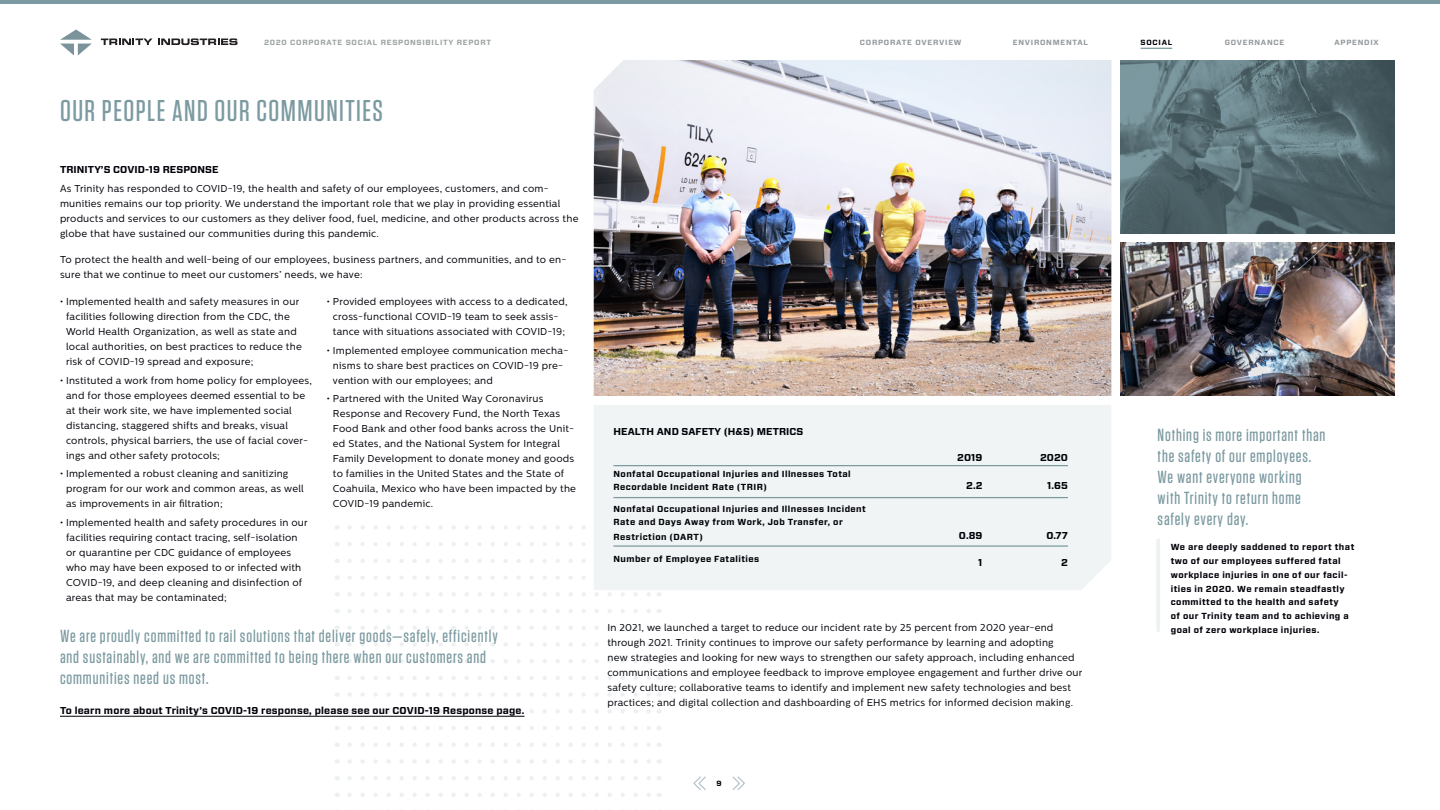
<style>
.page{position:relative;width:1440px;height:810px;background:#fff}
.page>*{position:absolute;margin:0;border:0;box-sizing:border-box;transform-origin:0 0}
.t1{font:500 30px "Tungsten";letter-spacing:.05em;color:#7c9aa1}
.t2{font:500 17.5px/21px "Tungsten";letter-spacing:.05em;color:#7c9aa1}
.t3{font:10px/15px "Centrale Sans";letter-spacing:.02em;color:#010209}
.t4{font:700 10px "Forza";letter-spacing:.015em;color:#010209}
.t5{font:700 8.75px/13.8px "Forza";letter-spacing:.05em;color:#010209}
.t6{font:700 7.5px "Forza";letter-spacing:.1em;color:#949a9d}
.t7{font:700 7.5px "Forza";letter-spacing:.1em;color:#9ea3a4}
.t8{font:700 7.5px "Forza";letter-spacing:.1em;color:#010209}
</style>
<div class="page">
<svg style="left:350px;top:542px;width:236px;height:4px"></svg>
<svg style="left:350px;top:525px;width:236px;height:5px"></svg>
<svg style="left:350px;top:576px;width:236px;height:4px"></svg>
<svg style="left:350px;top:609px;width:301px;height:4px"></svg>
<svg style="left:350px;top:642px;width:301px;height:5px"></svg>
<svg style="left:350px;top:676px;width:301px;height:4px"></svg>
<svg style="left:350px;top:759px;width:301px;height:4px"></svg>
<svg style="left:350px;top:709px;width:301px;height:4px"></svg>
<svg style="left:350px;top:793px;width:301px;height:4px"></svg>
<svg style="left:350px;top:559px;width:236px;height:4px"></svg>
<svg style="left:350px;top:592px;width:301px;height:4px"></svg>
<svg style="left:350px;top:626px;width:301px;height:4px"></svg>
<svg style="left:350px;top:659px;width:301px;height:4px"></svg>
<svg style="left:350px;top:743px;width:301px;height:4px"></svg>
<svg style="left:350px;top:693px;width:301px;height:4px"></svg>
<svg style="left:350px;top:776px;width:301px;height:4px"></svg>
<svg style="left:350px;top:726px;width:301px;height:4px"></svg>
<div style="left:594px;top:405px;width:517px;height:185px;background:#f1f4f4"></div>
<hr style="left:0;top:0;width:1440px;height:4px;background:#7c9aa1">
<img style="left:594px;top:60px;width:517px;height:336px">
<img style="left:1120px;top:60px;width:275px;height:174px">
<img style="left:1120px;top:243px;width:275px;height:152px">
<hr style="left:60px;top:716px;width:465px;height:1px;background:#010209">
<hr style="left:1156px;top:540px;width:4px;height:90px;background:#edf1f2">
<hr style="left:613px;top:497px;width:455px;height:1px;background:#7c9aa1">
<hr style="left:613px;top:465px;width:455px;height:1px;background:#7c9aa1">
<hr style="left:613px;top:545px;width:455px;height:2px;background:#7c9aa1">
<svg style="left:732px;top:776px;width:13px;height:14px"></svg>
<svg style="left:693px;top:776px;width:13px;height:14px"></svg>
<svg style="left:60px;top:30px;width:32px;height:26px"></svg>
<svg style="left:101px;top:39px;width:51px;height:6px"></svg>
<svg style="left:158px;top:38px;width:80px;height:7px"></svg>
<hr style="left:1141px;top:48px;width:31px;height:1px;background:#7c9aa1">
<p class="t7" style="left:264px;top:37px;width:229px">2020 CORPORATE SOCIAL RESPONSIBILITY REPORT</p>
<p class="t1" style="left:60px;top:95px;width:325px">OUR PEOPLE AND OUR COMMUNITIES</p>
<p class="t4" style="left:60px;top:163px;width:160px">TRINITY’S COVID-19 RESPONSE</p>
<p class="t3" style="left:60px;top:181px;width:520px">As Trinity has responded to COVID-19, the health and safety of our employees, customers, and com&shy;munities remains our top priority. We understand the important role that we play in providing essential products and services to our customers as they deliver food, fuel, medicine, and other products across the globe that have sustained our communities during this pandemic.</p>
<p class="t3" style="left:60px;top:252px;width:508px">To protect the health and well-being of our employees, business partners, and communities, and to en&shy;sure that we continue to meet our customers’ needs, we have:</p>
<p class="t3" style="left:66px;top:294px;width:237px;text-indent:-6px">• Implemented health and safety measures in our facilities following direction from the CDC, the World Health Organization, as well as state and local authorities, on best practices to reduce the risk of COVID-19 spread and exposure;</p>
<p class="t3" style="left:66px;top:372px;width:247px;text-indent:-6px">• Instituted a work from home policy for employees, and for those employees deemed essential to be at their work site, we have implemented social distancing, staggered shifts and breaks, visual controls, physical barriers, the use of facial cover&shy;ings and other safety protocols;</p>
<p class="t3" style="left:66px;top:466px;width:239px;text-indent:-6px">• Implemented a robust cleaning and sanitizing program for our work and common areas, as well as improvements in air filtration;</p>
<p class="t3" style="left:66px;top:515px;width:243px;text-indent:-6px">• Implemented health and safety procedures in our facilities requiring contact tracing, self-isolation or quarantine per CDC guidance of employees who may have been exposed to or infected with COVID-19, and deep cleaning and disinfection of areas that may be contaminated;</p>
<p class="t3" style="left:327px;top:294px;width:242px;text-align:center">• Provided employees with access to a dedicated, cross-functional COVID-19 team to seek assis&shy;tance with situations associated with COVID-19;</p>
<p class="t3" style="left:333px;top:342px;width:237px;text-indent:-6px">• Implemented employee communication mecha&shy;nisms to share best practices on COVID-19 pre&shy;vention with our employees; and</p>
<p class="t3" style="left:333px;top:391px;width:245px;text-indent:-6px">• Partnered with the United Way Coronavirus Response and Recovery Fund, the North Texas Food Bank and other food banks across the Unit&shy;ed States, and the National System for Integral Family Development to donate money and goods to families in the United States and the State of Coahuila, Mexico who have been impacted by the COVID-19 pandemic.</p>
<p class="t2" style="left:60px;top:626px;width:439px">We are proudly committed to rail solutions that deliver goods—safely, efficiently and sustainably, and we are committed to being there when our customers and communities need us most.</p>
<p class="t4" style="left:60px;top:704px;width:466px">To learn more about Trinity’s COVID-19 response, please see our COVID-19 Response page.</p>
<p class="t6" style="left:860px;top:38px;width:103px">CORPORATE OVERVIEW</p>
<p class="t6" style="left:1013px;top:38px;width:77px">ENVIRONMENTAL</p>
<p class="t8" style="left:1141px;top:38px;width:33px">SOCIAL</p>
<p class="t6" style="left:1225px;top:38px;width:61px">GOVERNANCE</p>
<p class="t6" style="left:1335px;top:38px;width:46px">APPENDIX</p>
<p class="t4" style="left:613px;top:425px;width:191px">HEALTH AND SAFETY (H&amp;S) METRICS</p>
<p class="t5" style="left:613px;top:467px;width:239px">Nonfatal Occupational Injuries and Illnesses Total<br>Recordable Incident Rate (TRIR)</p>
<p class="t5" style="left:613px;top:502px;width:254px">Nonfatal Occupational Injuries and Illnesses Incident<br>Rate and Days Away from Work, Job Transfer, or</p>
<p class="t5" style="left:613px;top:530px;width:91px">Restriction (DART)</p>
<p class="t5" style="left:613px;top:552px;width:147px">Number of Employee Fatalities</p>
<p class="t4" style="left:957px;top:451px;width:27px">2019</p>
<p class="t4" style="left:966px;top:479px;width:18px">2.2</p>
<p class="t4" style="left:959px;top:529px;width:25px">0.89</p>
<p class="t4" style="left:978px;top:556px;width:6px">1</p>
<p class="t4" style="left:1040px;top:451px;width:29px">2020</p>
<p class="t4" style="left:1047px;top:479px;width:22px">1.65</p>
<p class="t4" style="left:1046px;top:529px;width:23px">0.77</p>
<p class="t4" style="left:1061px;top:556px;width:8px">2</p>
<p class="t3" style="left:608px;top:620px;width:476px">In 2021, we launched a target to reduce our incident rate by 25 percent from 2020 year-end through 2021. Trinity continues to improve our safety performance by learning and adopting<br>new strategies and looking for new ways to strengthen our safety approach, including enhanced communications and employee feedback to improve employee engagement and further drive our safety culture; collaborative teams to identify and implement new safety technologies and best practices; and digital collection and dashboarding of EHS metrics for informed decision making.</p>
<p class="t8" style="left:716px;top:778px;width:7px">9</p>
<p class="t2" style="left:1158px;top:425px;width:169px">Nothing is more important than the safety of our employees.<br>We want everyone working with Trinity to return home safely every day.</p>
<p class="t5" style="left:1171px;top:540px;width:185px">We are deeply saddened to report that two of our employees suffered fatal workplace injuries in one of our facil&shy;ities in 2020. We remain steadfastly committed to the health and safety<br>of our Trinity team and to achieving a goal of zero workplace injuries.</p>
</div>
